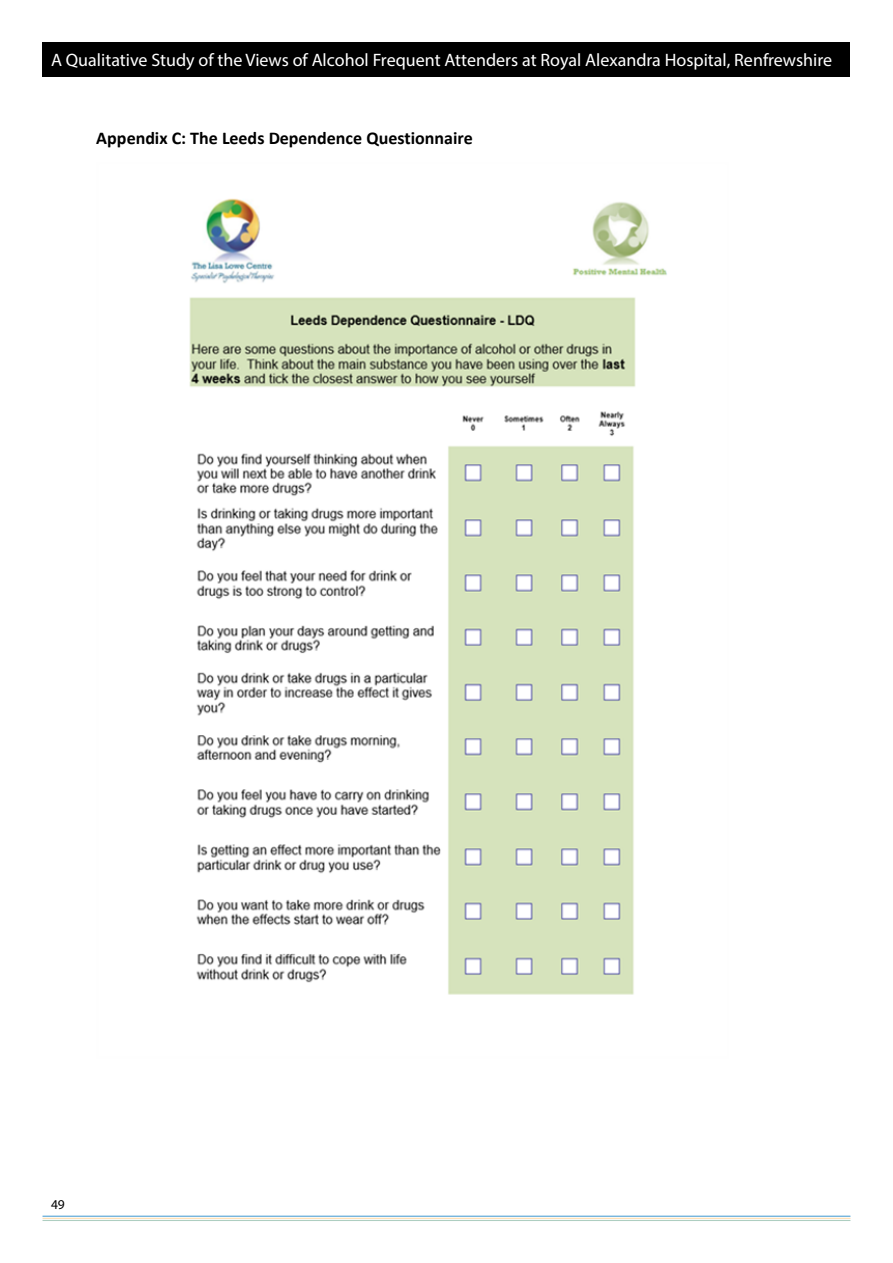
<style>
.page{position:relative;width:893px;height:1263px;background:#fff}
.page>*{position:absolute;margin:0;border:0;box-sizing:border-box;transform-origin:0 0}
.t1{font:18px "Myriad Pro";color:#fff}
.t2{font:700 18px "Calibri";color:#000}
.t3{font:13.5px "Myriad Pro";color:#000}
</style>
<div class="page">
<img style="left:189px;top:198px;width:478px;height:797px">
<div style="left:43px;top:43px;width:807px;height:34px;background:#000"></div>
<hr style="left:43px;top:1216px;width:807px;height:1px;background:#52a3d6">
<hr style="left:43px;top:1218px;width:807px;height:1px;background:#fedfb1">
<hr style="left:43px;top:1220px;width:807px;height:1px;background:#aecec1">
<p class="t1" style="left:51px;top:49px;width:783px">A Qualitative Study of the Views of Alcohol Frequent Attenders at Royal Alexandra Hospital, Renfrewshire</p>
<p class="t2" style="left:96px;top:125px;width:378px">Appendix C: The Leeds Dependence Questionnaire</p>
<p class="t3" style="left:51px;top:1196px;width:15px">49</p>
</div>
